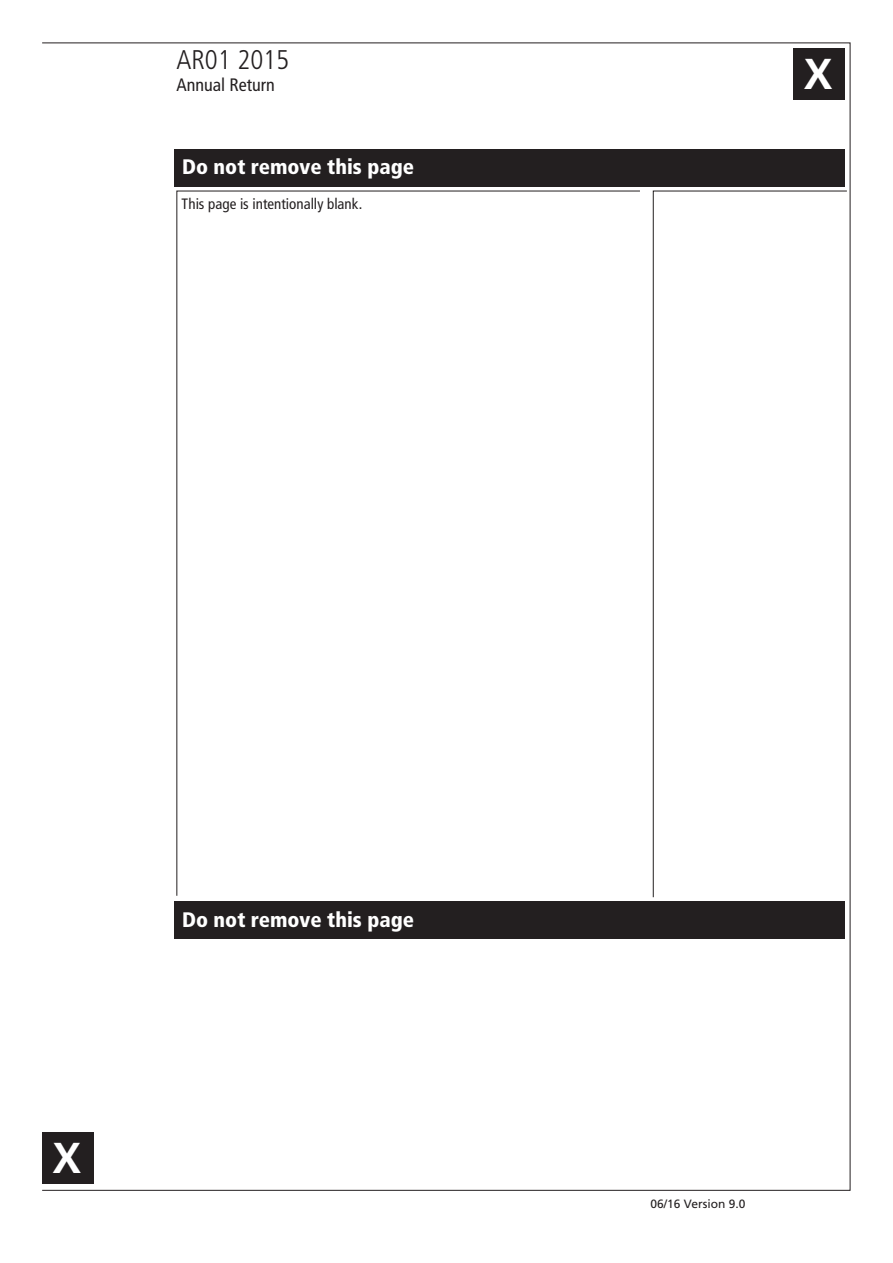
<style>
.page{position:relative;width:893px;height:1263px;background:#fff}
.page>*{position:absolute;margin:0;border:0;box-sizing:border-box;transform-origin:0 0}
.t1{font:700 43.2px "Frutiger";color:#fff}
.t2{font:300 condensed 27px "Frutiger";color:#231f20}
.t3{font:900 condensed 21px "Frutiger";color:#fff}
.t4{font:condensed 18px "Frutiger";color:#231f20}
.t5{font:condensed 15px "Frutiger";color:#231f20}
.t6{font:12px "Frutiger";color:#231f20}
</style>
<div class="page">
<div style="left:794px;top:49px;width:51px;height:51px;background:#231f20"></div>
<div style="left:43px;top:1132px;width:51px;height:51px;background:#231f20"></div>
<div style="left:174px;top:149px;width:671px;height:38px;background:#231f20"></div>
<div style="left:174px;top:901px;width:671px;height:38px;background:#231f20"></div>
<svg style="left:176px;top:190px;width:464px;height:706px"></svg>
<svg style="left:652px;top:190px;width:195px;height:708px"></svg>
<p class="t2" style="left:176px;top:44px;width:114px">AR01 2015</p>
<p class="t4" style="left:176px;top:74px;width:100px">Annual Return</p>
<p class="t3" style="left:182px;top:154px;width:233px">Do not remove this page</p>
<p class="t5" style="left:182px;top:195px;width:182px">This page is intentionally blank.</p>
<h1 class="t1" style="left:804px;top:49px;width:30px">X</h1>
<h1 class="t1" style="left:53px;top:1132px;width:30px">X</h1>
<p class="t3" style="left:182px;top:906px;width:233px">Do not remove this page</p>
<p class="t6" style="left:651px;top:1197px;width:96px">06/16 Version 9.0</p>
</div>
